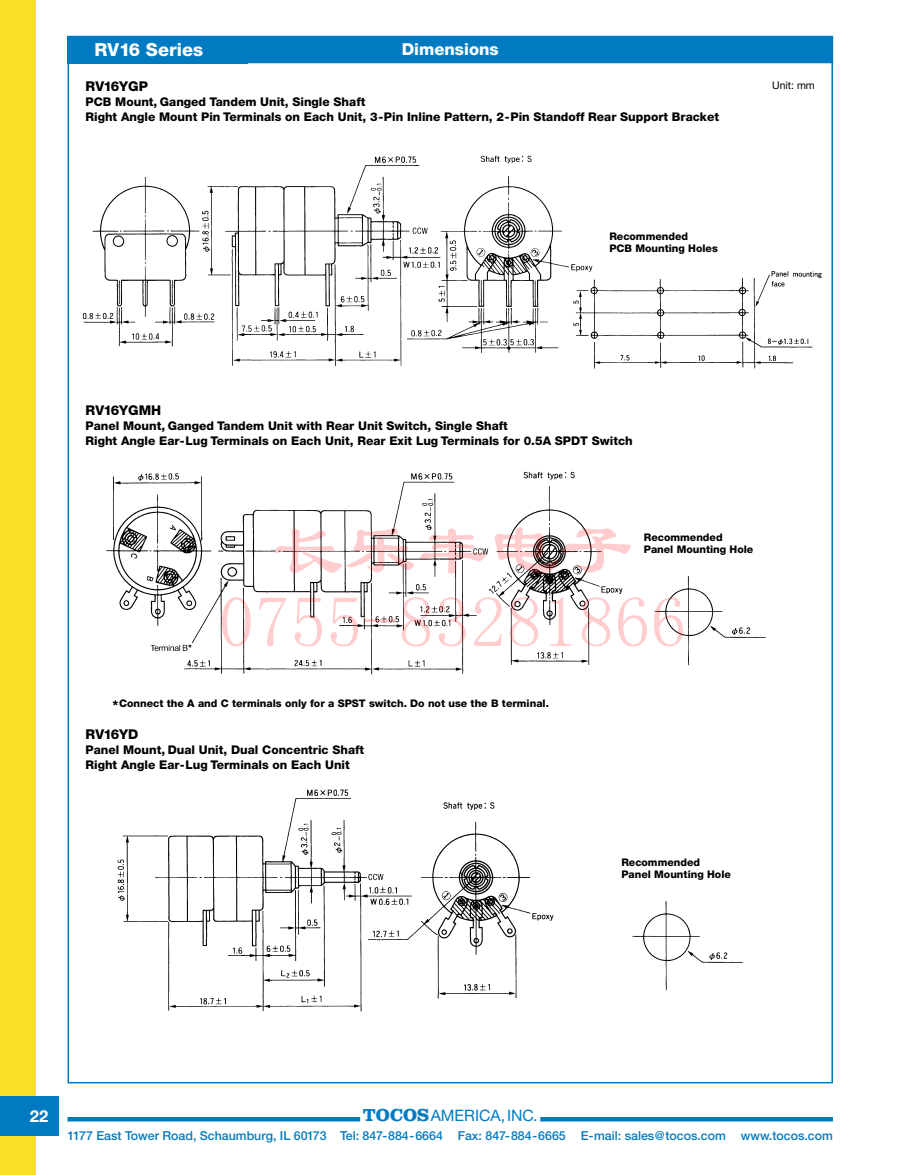
<style>
.page{position:relative;width:905px;height:1175px;background:#fff}
.page>*{position:absolute;margin:0;border:0;box-sizing:border-box;transform-origin:0 0}
.t1{font:72px/73.5px "Li Su";color:rgb(255 0 0/.2);text-align:center}
.t2{font:800 18px "Helvetica Neue";color:#fff}
.t3{font:800 16.5px "Helvetica Neue";color:#fff}
.t4{font:700 16.5px "Helvetica Neue";color:#fff}
.t5{font:15.75px "Helvetica Neue";color:#007bc2}
.t6{font:800 13.5px "Helvetica Neue";color:#000}
.t7{font:500 12.3px "Helvetica Neue";color:#007bc2}
.t8{font:800 12px/15px "Helvetica Neue";color:#000}
.t9{font:800 10.5px/12px "Helvetica Neue";color:#000}
.t10{font:10.5px "Helvetica Neue";color:#000}
.s1{font-size:13.5px}
.s2{font-family:"Clarendon";font-weight:700;font-size:18px}
</style>
<div class="page">
<hr style="left:68px;top:1117px;width:292px;height:4px;background:#007bc2">
<hr style="left:540px;top:1117px;width:292px;height:4px;background:#007bc2">
<div style="left:0;top:0;width:36px;height:1174px;background:#f8e125"></div>
<div style="left:0;top:1096px;width:58px;height:40px;background:#007bc2"></div>
<div style="left:68px;top:36px;width:764px;height:27px;background:#007bc2"></div>
<img style="left:82px;top:155px;width:482px;height:212px">
<img style="left:106px;top:471px;width:517px;height:204px">
<img style="left:564px;top:264px;width:258px;height:105px">
<img style="left:654px;top:576px;width:112px;height:90px">
<img style="left:117px;top:789px;width:437px;height:223px">
<img style="left:632px;top:901px;width:111px;height:90px">
<h2 class="t2" style="left:94px;top:43px;width:110px">RV16 Series</h2>
<h3 class="t3" style="left:402px;top:43px;width:98px">Dimensions</h3>
<p class="t6" style="left:86px;top:81px;width:64px">RV16YGP</p>
<p class="t8" style="left:86px;top:95px;width:635px">PCB Mount, Ganged Tandem Unit, Single Shaft<br>Right Angle Mount Pin Terminals on Each Unit, 3-Pin Inline Pattern, 2-Pin Standoff Rear Support Bracket</p>
<p class="t9" style="left:609px;top:231px;width:110px">Recommended<br>PCB Mounting Holes</p>
<p class="t10" style="left:772px;top:81px;width:44px">Unit: mm</p>
<p class="t6" style="left:86px;top:405px;width:77px">RV16YGMH</p>
<p class="t8" style="left:86px;top:419px;width:548px">Panel Mount, Ganged Tandem Unit with Rear Unit Switch, Single Shaft<br>Right Angle Ear-Lug Terminals on Each Unit, Rear Exit Lug Terminals for 0.5A SPDT Switch</p>
<h1 class="t1" style="left:218px;top:514px;width:469px">长乐丰电子<br>0755-83281866</h1>
<p class="t9" style="left:643px;top:532px;width:111px">Recommended<br>Panel Mounting Hole</p>
<p class="t9" style="left:112px;top:698px;width:438px"><span class="s1">*</span>Connect the A and C terminals only for a SPST switch. Do not use the B terminal.</p>
<p class="t6" style="left:86px;top:729px;width:54px">RV16YD</p>
<p class="t8" style="left:86px;top:743px;width:280px">Panel Mount, Dual Unit, Dual Concentric Shaft<br>Right Angle Ear-Lug Terminals on Each Unit</p>
<p class="t9" style="left:621px;top:857px;width:111px">Recommended<br>Panel Mounting Hole</p>
<h3 class="t4" style="left:30px;top:1110px;width:20px">22</h3>
<h3 class="t5" style="left:363px;top:1109px;width:176px"><span class="s2">TOCOS</span>AMERICA,INC.</h3>
<p class="t7" style="left:68px;top:1131px;width:766px">1177 East Tower Road, Schaumburg, IL 60173 Tel: 847-884-6664 Fax: 847-884-6665 E-mail: sales@tocos.com www.tocos.com</p>
</div>
